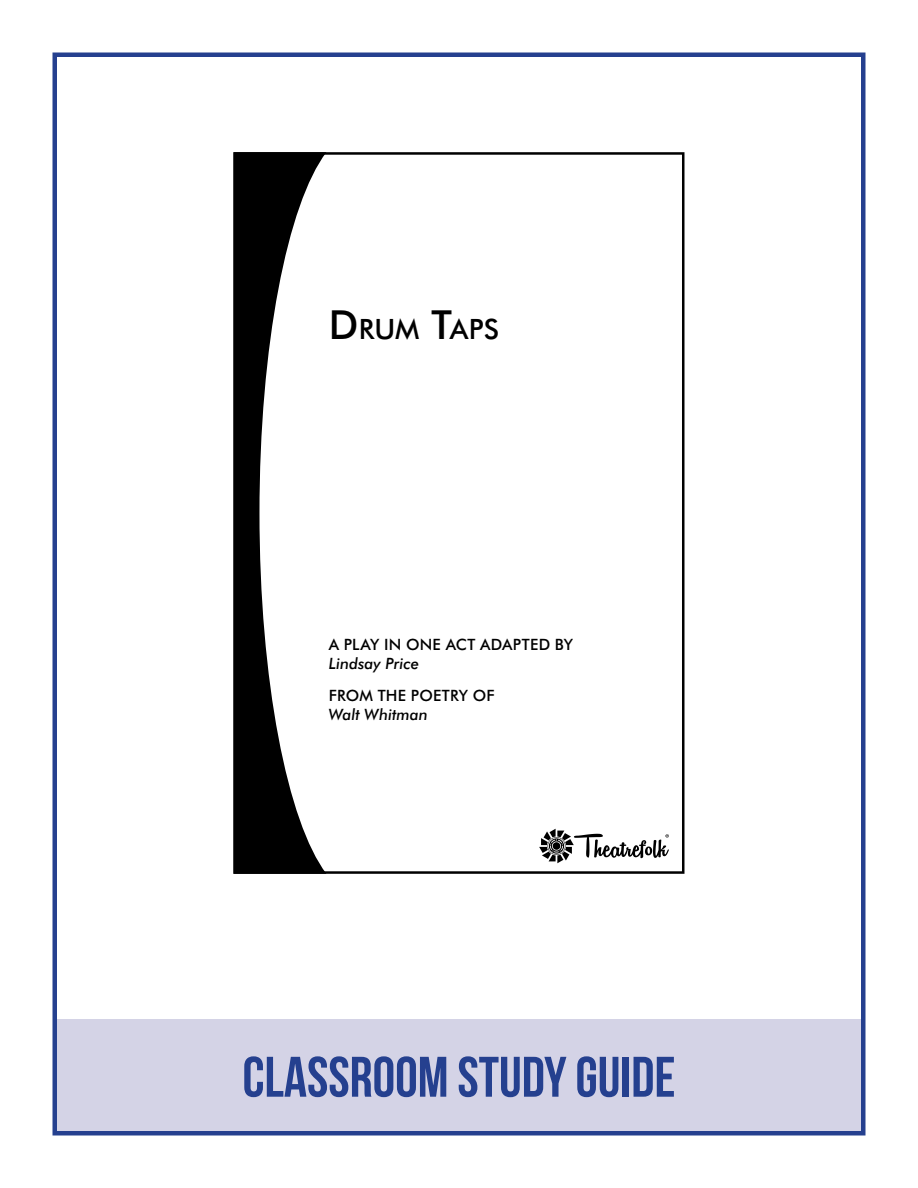
<style>
.page{position:relative;width:918px;height:1188px;background:#fff}
.page>*{position:absolute;margin:0;border:0;box-sizing:border-box;transform-origin:0 0}
.t1{font:57px "Bebas Neue";color:#25408f}
.t2{font:500 28.05px "Futura BT";letter-spacing:.005em;color:#000}
.t3{font:500 15.6px "Futura BT";letter-spacing:.015em;color:#000}
.t4{font:italic 500 15.6px "Futura BT";color:#000}
.s1{font-size:40.05px}
</style>
<div class="page">
<div style="left:54px;top:1020px;width:810px;height:114px;background:#d4d3e6"></div>
<div style="left:52px;top:52px;width:814px;height:1084px;border:4px solid #25408f"></div>
<svg style="left:233px;top:152px;width:93px;height:722px"></svg>
<svg style="left:539px;top:829px;width:130px;height:34px"></svg>
<h2 class="t2" style="left:329px;top:312px;width:172px"><span class="s1">D</span>RUM <span class="s1">T</span>APS</h2>
<p class="t3" style="left:329px;top:635px;width:246px">A PLAY IN ONE ACT ADAPTED BY</p>
<p class="t4" style="left:329px;top:654px;width:92px">Lindsay Price</p>
<p class="t3" style="left:329px;top:686px;width:168px">FROM THE POETRY OF</p>
<p class="t4" style="left:329px;top:705px;width:101px">Walt Whitman</p>
<h1 class="t1" style="left:243px;top:1046px;width:434px">CLASSROOM STUDY GUIDE</h1>
</div>
